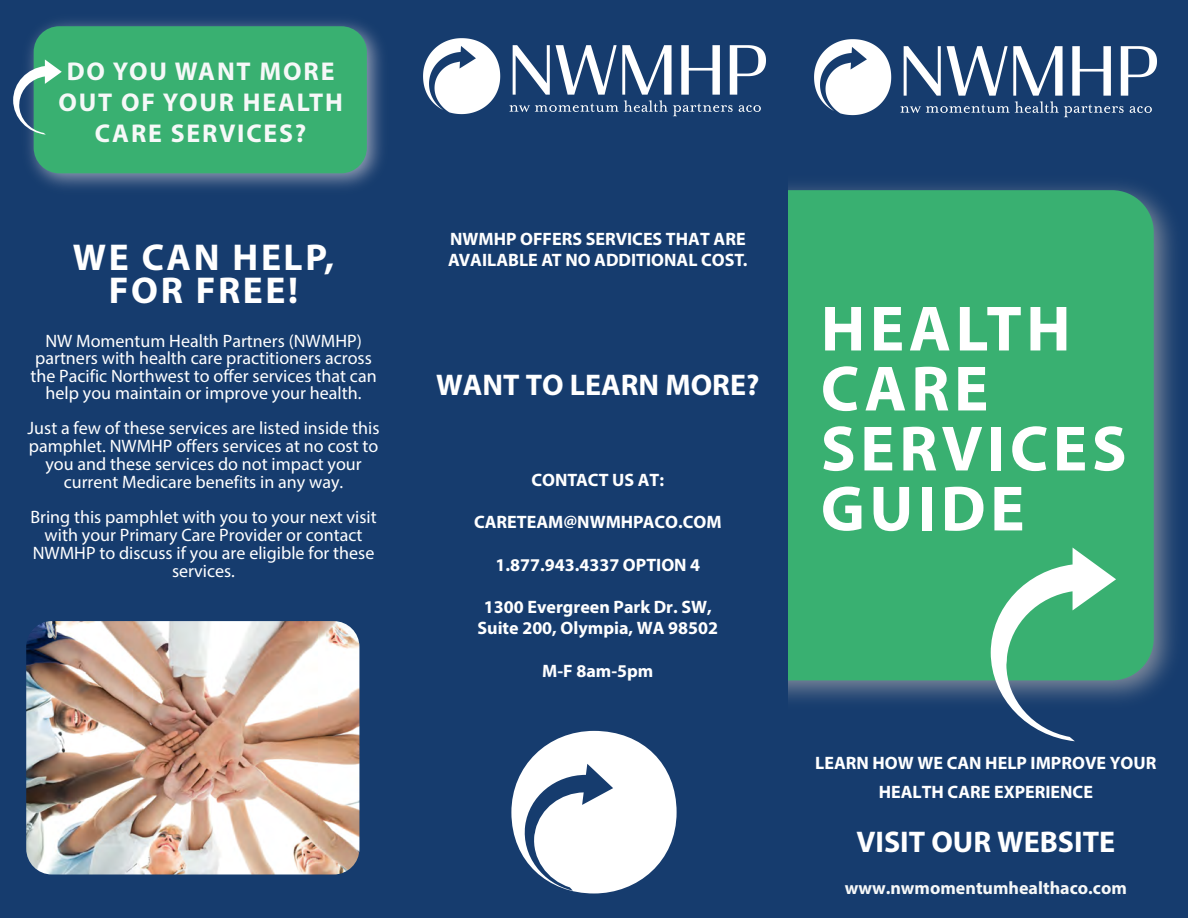
<style>
.page{position:relative;width:1188px;height:918px;background:#fff}
.page>*{position:absolute;margin:0;border:0;box-sizing:border-box;transform-origin:0 0}
.t1{font:700 64.5px/60px "Myriad Pro";letter-spacing:.07em;color:#fff}
.t2{font:700 37.5px/33.6px "Myriad Pro";letter-spacing:.07em;color:#fff;text-align:center}
.t3{font:700 30px "Myriad Pro";color:#fff}
.t4{font:700 25.8px/31px "Myriad Pro";letter-spacing:.07em;color:#f6f8f8;text-align:center}
.t5{font:18px/17.9px "Myriad Pro";color:#fff;text-align:center}
.t6{font:700 18px/21.6px "Myriad Pro";color:#fff;text-align:center}
.t7{font:700 18px "Myriad Pro";color:#f6f8f8}
</style>
<div class="page">
<div style="left:787px;top:0;width:401px;height:918px;background:#163c6e"></div>
<img style="left:788px;top:184px;width:387px;height:517px">
<div style="left:717px;top:190px;width:437px;height:490px;background:#39b071;border-radius:42px"></div>
<div style="left:0;top:0;width:788px;height:918px;background:#163c6e"></div>
<img style="left:28px;top:20px;width:354px;height:168px">
<div style="left:34px;top:26px;width:333px;height:147px;background:#39b071;border-radius:26px"></div>
<svg style="left:13px;top:59px;width:49px;height:76px"></svg>
<img style="left:26px;top:621px;width:333px;height:254px">
<svg style="left:991px;top:548px;width:125px;height:193px"></svg>
<svg style="left:511px;top:731px;width:166px;height:162px"></svg>
<img style="left:423px;top:38px;width:343px;height:79px">
<img style="left:814px;top:39px;width:343px;height:79px">
<h3 class="t4" style="left:58px;top:55px;width:286px">DO YOU WANT MORE<br>OUT OF YOUR HEALTH<br>CARE SERVICES?</h3>
<h2 class="t2" style="left:73px;top:239px;width:263px">WE CAN HELP,<br>FOR FREE!</h2>
<p class="t5" style="left:30px;top:332px;width:348px;line-height:17.1px">NW Momentum Health Partners (NWMHP) partners with health care practitioners across the Pacific Northwest to offer services that can help you maintain or improve your health.</p>
<p class="t5" style="left:28px;top:419px;width:353px">Just a few of these services are listed inside this pamphlet. NWMHP offers services at no cost to you and these services do not impact your current Medicare benefits in any way.</p>
<p class="t5" style="left:30px;top:508px;width:348px">Bring this pamphlet with you to your next visit with your Primary Care Provider or contact NWMHP to discuss if you are eligible for these services.</p>
<p class="t6" style="left:448px;top:227px;width:301px;text-align:left">NWMHP OFFERS SERVICES THAT ARE<br>AVAILABLE AT NO ADDITIONAL COST.</p>
<h3 class="t3" style="left:436px;top:365px;width:325px">WANT TO LEARN MORE?</h3>
<p class="t6" style="left:532px;top:468px;width:134px">CONTACT US AT:</p>
<p class="t6" style="left:474px;top:511px;width:249px">CARETEAM@NWMHPACO.COM</p>
<p class="t6" style="left:495px;top:554px;width:206px">1.877.943.4337 OPTION 4</p>
<p class="t6" style="left:477px;top:596px;width:242px">1300 Evergreen Park Dr. SW,<br>Suite 200, Olympia, WA 98502</p>
<p class="t6" style="left:542px;top:659px;width:113px">M-F 8am-5pm</p>
<h1 class="t1" style="left:821px;top:297px;width:307px">HEALTH<br>CARE<br>SERVICES<br>GUIDE</h1>
<p class="t6" style="left:815px;top:747px;width:343px;line-height:29.7px">LEARN HOW WE CAN HELP IMPROVE YOUR<br>HEALTH CARE EXPERIENCE</p>
<h3 class="t3" style="left:856px;top:823px;width:260px">VISIT OUR WEBSITE</h3>
<p class="t7" style="left:845px;top:877px;width:284px">www.nwmomentumhealthaco.com</p>
</div>
